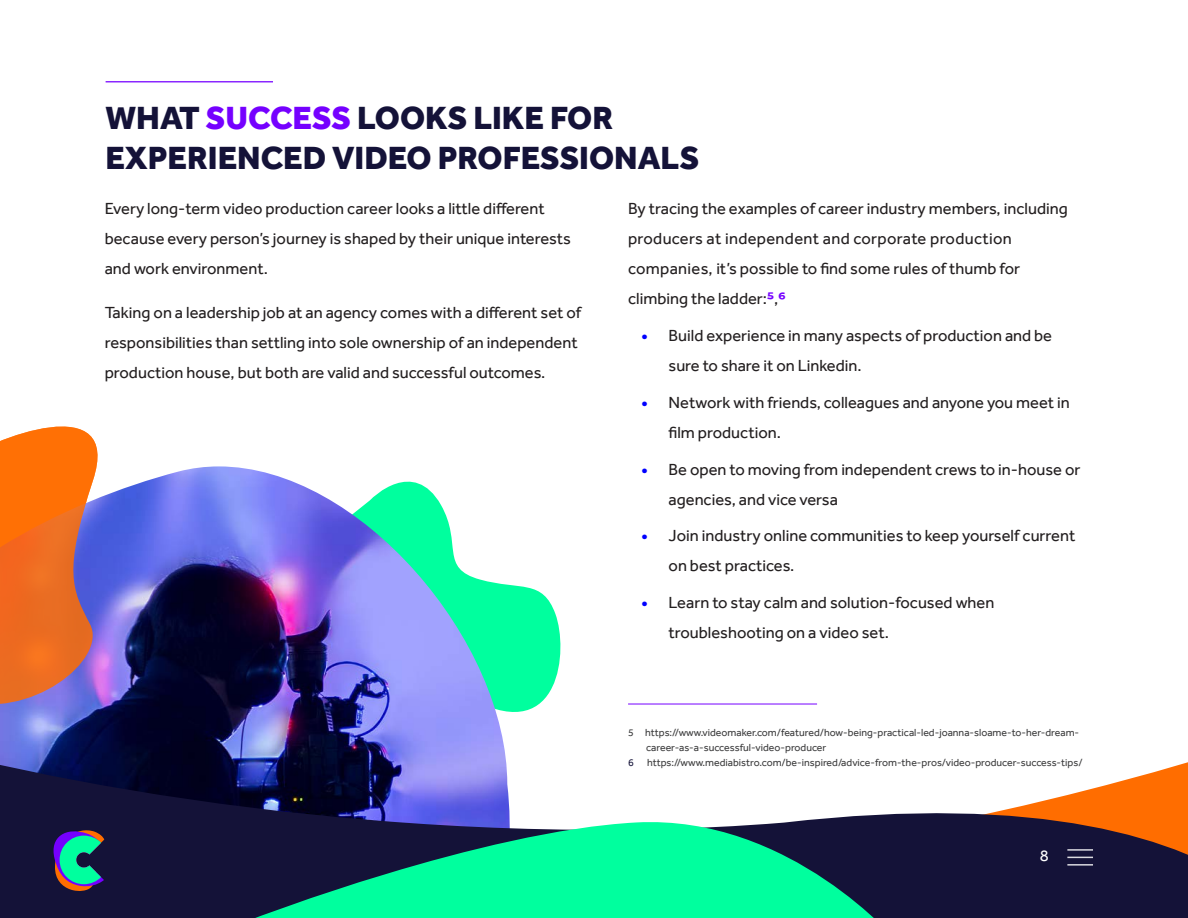
<style>
.page{position:relative;width:1188px;height:918px;background:#fff}
.page>*{position:absolute;margin:0;border:0;box-sizing:border-box;transform-origin:0 0}
.t1{font:800 33px/39.6px "Effra";color:#141238}
.Body{font:16.5px/30px "Effra";color:#231f20}
.Body-2{font:16.5px "Effra";color:#fff}
.t2{font:10.5px/15px "Effra";color:#3e3e3f}
.t3{font:10.5px "Effra";color:#141238}
.s1{color:#7500ff}
.s2{font-family:"Montserrat";font-weight:700;color:#7500ff}
.s3{font-weight:700;color:#00f}
</style>
<div class="page">
<svg style="left:511px;top:585px;width:50px;height:127px;fill:#00ff9e"></svg>
<img style="left:0;top:466px;width:511px;height:260px">
<svg style="left:0;top:426px;width:123px;height:296px"></svg>
<svg style="left:0;top:726px;width:1188px;height:192px"></svg>
<svg style="left:253px;top:814px;width:646px;height:104px;fill:#00ff9e"></svg>
<svg style="left:49px;top:825px;width:55px;height:70px"></svg>
<hr style="left:1067px;top:849px;width:26px;height:2px;background:#fff">
<svg style="left:1067px;top:857px;width:26px;height:1px"></svg>
<hr style="left:1067px;top:864px;width:26px;height:2px;background:#fff">
<hr style="left:628px;top:704px;width:189px;height:1px;background:#7500ff">
<hr style="left:106px;top:81px;width:167px;height:1px;background:#7500ff">
<p class="t1" style="left:106px;top:98px;width:595px">WHAT <span class="s1">SUCCESS</span> LOOKS LIKE FOR<br>EXPERIENCED VIDEO PROFESSIONALS</p>
<p class="Body" style="left:105px;top:194px;width:468px">Every long-term video production career looks a little different because every person’s journey is shaped by their unique interests and work environment.</p>
<p class="Body" style="left:105px;top:297px;width:478px">Taking on a leadership job at an agency comes with a different set of responsibilities than settling into sole ownership of an independent production house, but both are valid and successful outcomes.</p>
<p class="Body" style="left:628px;top:194px;width:441px">By tracing the examples of career industry members, including producers at independent and corporate production companies, it’s possible to find some rules of thumb for climbing the ladder:<span class="s2">5</span>,<span class="s2">6</span></p>
<p class="Body" style="left:669px;top:321px;width:385px;text-indent:-27px"><span class="s3">•</span> Build experience in many aspects of production and be sure to share it on Linkedin.</p>
<p class="Body" style="left:669px;top:387px;width:403px;text-indent:-27px"><span class="s3">•</span> Network with friends, colleagues and anyone you meet in film production.</p>
<p class="Body" style="left:669px;top:454px;width:414px;text-indent:-27px"><span class="s3">•</span> Be open to moving from independent crews to in-house or agencies, and vice versa</p>
<p class="Body" style="left:669px;top:521px;width:408px;text-indent:-27px"><span class="s3">•</span> Join industry online communities to keep yourself current on best practices.</p>
<p class="Body" style="left:669px;top:588px;width:327px;text-indent:-27px"><span class="s3">•</span> Learn to stay calm and solution-focused when troubleshooting on a video set.</p>
<p class="t2" style="left:646px;top:725px;width:435px;text-indent:-18px">5 https://www.videomaker.com/featured/how-being-practical-led-joanna-sloame-to-her-dream&shy;career-as-a-successful-video-producer</p>
<p class="t3" style="left:628px;top:756px;width:7px">6</p>
<p class="t2" style="left:647px;top:755px;width:437px">https://www.mediabistro.com/be-inspired/advice-from-the-pros/video-producer-success-tips/</p>
<p class="Body-2" style="left:1040px;top:846px;width:10px">8</p>
</div>
